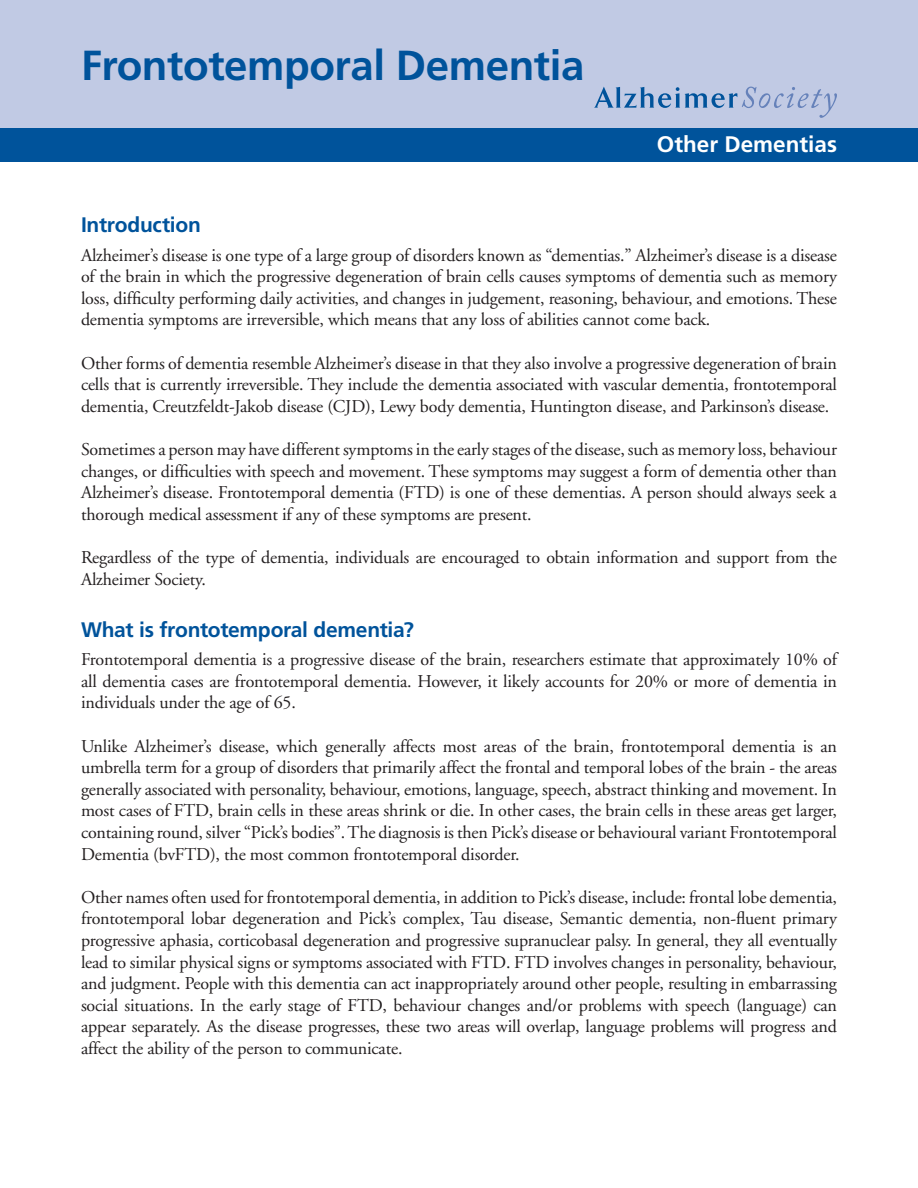
<style>
.page{position:relative;width:918px;height:1188px;background:#fff}
.page>*{position:absolute;margin:0;border:0;box-sizing:border-box;transform-origin:0 0}
.t1{font:700 42px "Frutiger";letter-spacing:-.01em;color:#00539b}
.t2{font:700 22.5px "Frutiger";color:#fff}
.t3{font:700 21px "Frutiger";letter-spacing:-.015em;color:#00539b}
.t4{font:18px/21.6px "Adobe Garamond";letter-spacing:-.01em;color:#231f20;text-align:justify}
</style>
<div class="page">
<div style="left:0;top:0;width:918px;height:128px;background:#c1cae4"></div>
<div style="left:0;top:128px;width:918px;height:34px;background:#00539b"></div>
<svg style="left:594px;top:87px;width:243px;height:31px"></svg>
<h1 class="t1" style="left:81px;top:40px;width:505px">Frontotemporal Dementia</h1>
<p class="t2" style="left:657px;top:131px;width:182px">Other Dementias</p>
<p class="t3" style="left:81px;top:213px;width:121px">Introduction</p>
<p class="t4" style="left:81px;top:245px;width:758px">Alzheimer’s disease is one type of a large group of disorders known as “dementias.” Alzheimer’s disease is a disease of the brain in which the progressive degeneration of brain cells causes symptoms of dementia such as memory loss, difficulty performing daily activities, and changes in judgement, reasoning, behaviour, and emotions. These dementia symptoms are irreversible, which means that any loss of abilities cannot come back.</p>
<p class="t4" style="left:81px;top:353px;width:758px">Other forms of dementia resemble Alzheimer’s disease in that they also involve a progressive degeneration of brain cells that is currently irreversible. They include the dementia associated with vascular dementia, frontotemporal dementia, Creutzfeldt-Jakob disease (CJD), Lewy body dementia, Huntington disease, and Parkinson’s disease.</p>
<p class="t4" style="left:81px;top:439px;width:758px">Sometimes a person may have different symptoms in the early stages of the disease, such as memory loss, behaviour changes, or difficulties with speech and movement. These symptoms may suggest a form of dementia other than Alzheimer’s disease. Frontotemporal dementia (FTD) is one of these dementias. A person should always seek a thorough medical assessment if any of these symptoms are present.</p>
<p class="t4" style="left:81px;top:547px;width:757px">Regardless of the type of dementia, individuals are encouraged to obtain information and support from the<br>Alzheimer Society.</p>
<p class="t3" style="left:81px;top:617px;width:334px">What is frontotemporal dementia?</p>
<p class="t4" style="left:81px;top:649px;width:758px">Frontotemporal dementia is a progressive disease of the brain, researchers estimate that approximately 10% of all dementia cases are frontotemporal dementia. However, it likely accounts for 20% or more of dementia in individuals under the age of 65.</p>
<p class="t4" style="left:81px;top:736px;width:758px">Unlike Alzheimer’s disease, which generally affects most areas of the brain, frontotemporal dementia is an umbrella term for a group of disorders that primarily affect the frontal and temporal lobes of the brain - the areas generally associated with personality, behaviour, emotions, language, speech, abstract thinking and movement. In most cases of FTD, brain cells in these areas shrink or die. In other cases, the brain cells in these areas get larger, containing round, silver “Pick’s bodies”. The diagnosis is then Pick’s disease or behavioural variant Frontotemporal Dementia (bvFTD), the most common frontotemporal disorder.</p>
<p class="t4" style="left:81px;top:887px;width:758px">Other names often used for frontotemporal dementia, in addition to Pick’s disease, include: frontal lobe dementia, frontotemporal lobar degeneration and Pick’s complex, Tau disease, Semantic dementia, non-fluent primary progressive aphasia, corticobasal degeneration and progressive supranuclear palsy. In general, they all eventually lead to similar physical signs or symptoms associated with FTD. FTD involves changes in personality, behaviour, and judgment. People with this dementia can act inappropriately around other people, resulting in embarrassing social situations. In the early stage of FTD, behaviour changes and/or problems with speech (language) can appear separately. As the disease progresses, these two areas will overlap, language problems will progress and affect the ability of the person to communicate.</p>
</div>
